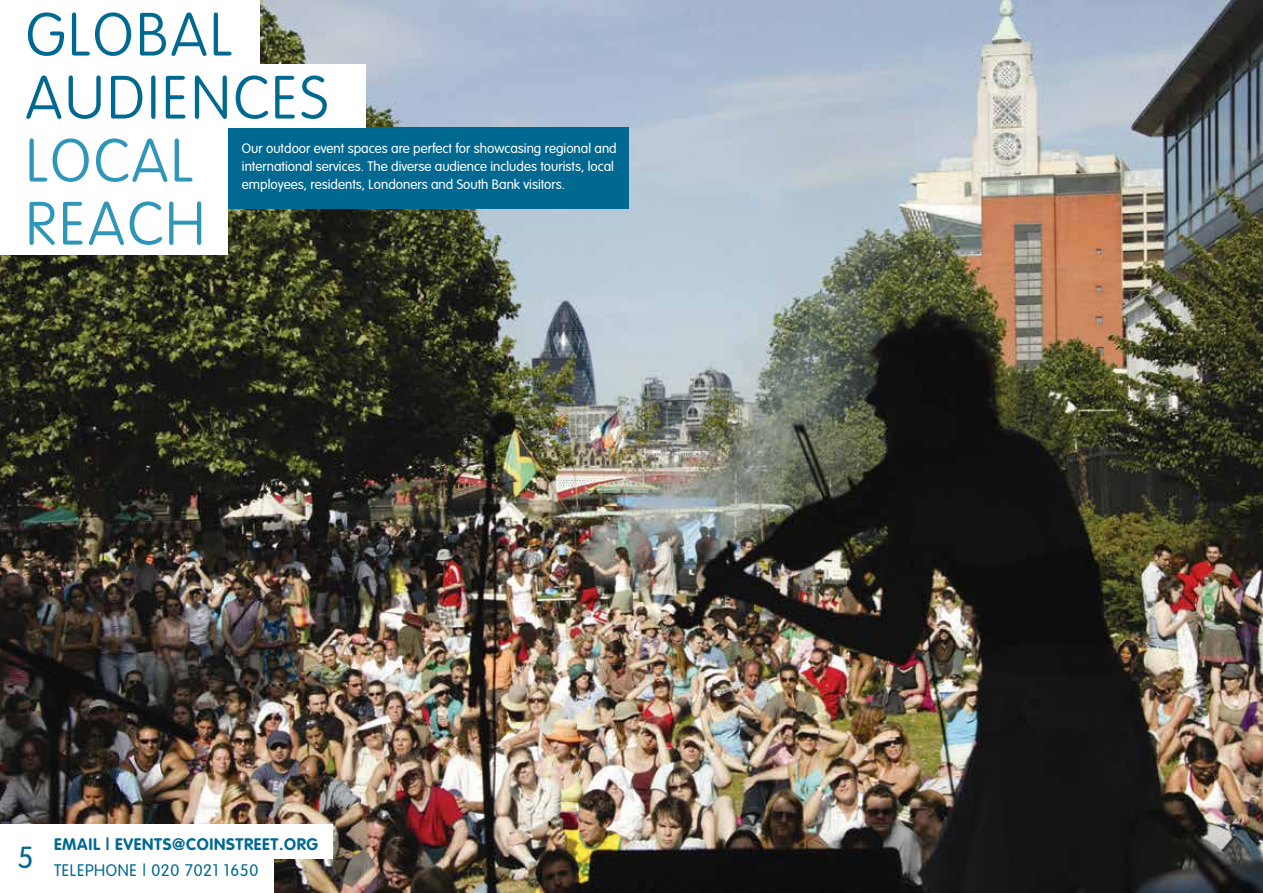
<style>
.page{position:relative;width:1263px;height:893px;background:#fff}
.page>*{position:absolute;margin:0;border:0;box-sizing:border-box;transform-origin:0 0}
.t1{font:100 60px/63px "VAG Rounded";letter-spacing:.04em;color:#006991}
.t2{font:100 60px/63px "VAG Rounded";letter-spacing:.04em;color:#2e96b8}
.t3{font:300 30px "VAG Rounded";color:#006991}
.t4{font:700 16.5px "VAG Rounded";letter-spacing:.04em;color:#006991}
.t5{font:300 16.5px "VAG Rounded";letter-spacing:.04em;color:#006991}
.t6{font:300 13.5px/18px "VAG Rounded";color:#fff}
</style>
<div class="page">
<img style="left:0;top:0;width:1263px;height:893px">
<div style="left:215px;top:128px;width:413px;height:81px;background:#006991"></div>
<div style="left:0;top:0;width:259px;height:77px;background:#fff"></div>
<div style="left:0;top:64px;width:366px;height:64px;background:#fff"></div>
<div style="left:0;top:119px;width:227px;height:81px;background:#fff"></div>
<div style="left:0;top:191px;width:227px;height:64px;background:#fff"></div>
<div style="left:0;top:824px;width:332px;height:35px;background:#fff"></div>
<div style="left:0;top:854px;width:273px;height:39px;background:#fff"></div>
<h1 class="t1" style="left:26px;top:3px;width:304px">GLOBAL<br>AUDIENCES</h1>
<h1 class="t2" style="left:26px;top:129px;width:181px">LOCAL<br>REACH</h1>
<p class="t6" style="left:242px;top:140px;width:376px">Our outdoor event spaces are perfect for showcasing regional and international services. The diverse audience includes tourists, local employees, residents, Londoners and South Bank visitors.</p>
<h2 class="t3" style="left:17px;top:841px;width:18px">5</h2>
<p class="t4" style="left:54px;top:835px;width:266px">EMAIL | EVENTS@COINSTREET.ORG</p>
<p class="t5" style="left:54px;top:861px;width:206px">TELEPHONE | 020 7021 1650</p>
</div>
